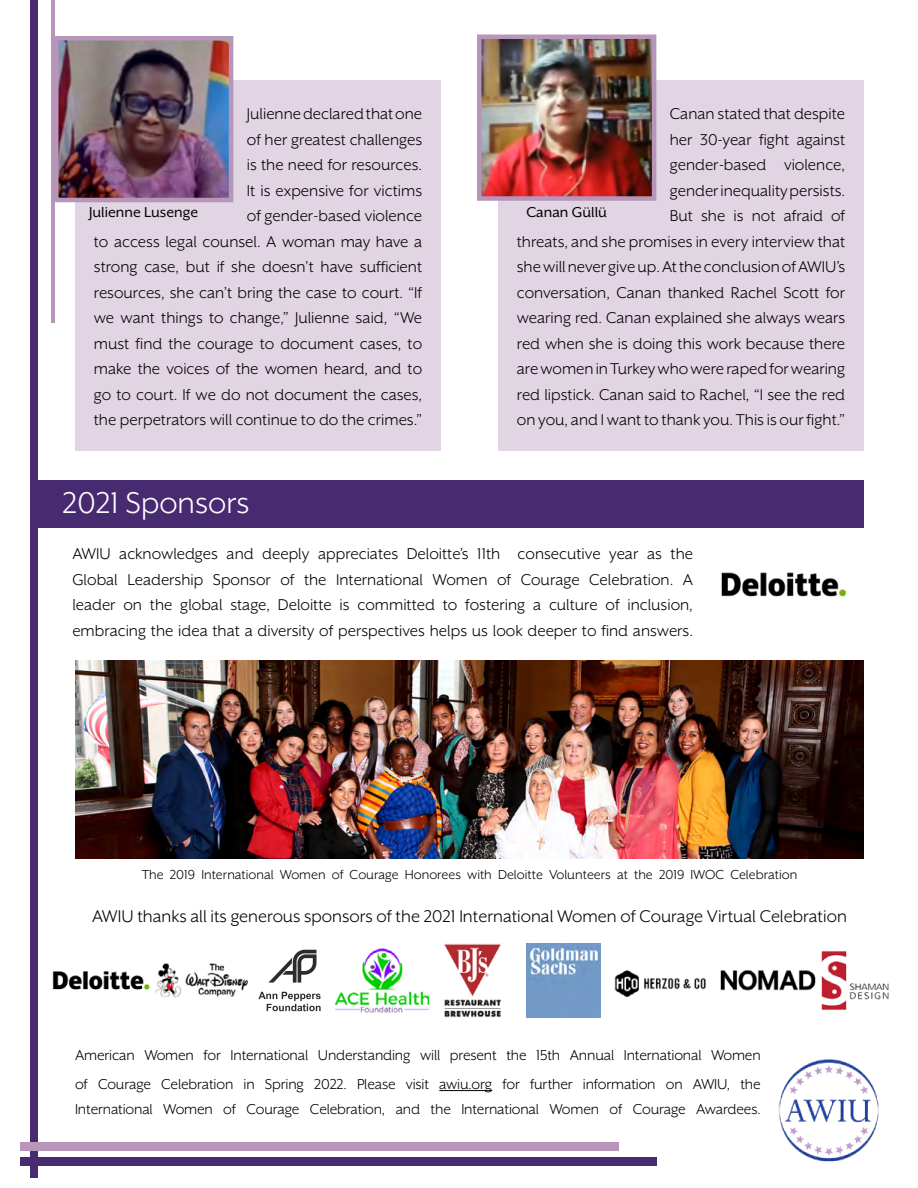
<style>
.page{position:relative;width:918px;height:1188px;background:#fff}
.page>*{position:absolute;margin:0;border:0;box-sizing:border-box;transform-origin:0 0}
.t1{font:34.5px "Mr Eaves XL San OT";color:#fff}
.t2{font:19.5px "Mr Eaves XL San OT";color:#000}
.t3{font:18px/25.5px "Mr Eaves XL San OT";color:#000;text-align:right}
.t4{font:16.5px/28.5px "Mr Eaves XL San OT";letter-spacing:-.01em;color:#000}
.t5{font:16.5px "Mr Eaves XL San OT";color:#000}
.t6{font:15px "Mr Eaves XL San OT";color:#000}
</style>
<div class="page">
<div style="left:75px;top:80px;width:366px;height:370px;background:#e2d5e3"></div>
<img style="left:59px;top:41px;width:169px;height:156px">
<div style="left:54px;top:36px;width:179px;height:166px;border:4px solid #b796ba"></div>
<div style="left:498px;top:80px;width:366px;height:370px;background:#e2d5e3"></div>
<img style="left:482px;top:39px;width:169px;height:157px">
<div style="left:477px;top:34px;width:179px;height:167px;border:4px solid #b796ba"></div>
<div style="left:30px;top:0;width:7px;height:1178px;background:#482a71"></div>
<hr style="left:52px;top:0;width:3px;height:323px;background:#b796ba">
<div style="left:20px;top:1143px;width:599px;height:8px;background:#b796ba"></div>
<div style="left:20px;top:1158px;width:636px;height:8px;background:#482a71"></div>
<img style="left:778px;top:1059px;width:101px;height:103px">
<div style="left:35px;top:480px;width:829px;height:48px;background:#482a71"></div>
<img style="left:75px;top:661px;width:789px;height:198px">
<img style="left:721px;top:572px;width:126px;height:25px">
<hr style="left:439px;top:1090px;width:53px;height:1px;background:#000">
<img style="left:52px;top:963px;width:196px;height:35px">
<svg style="left:258px;top:992px;width:63px;height:19px"></svg>
<svg style="left:268px;top:950px;width:49px;height:33px"></svg>
<img style="left:334px;top:948px;width:96px;height:65px">
<img style="left:444px;top:943px;width:57px;height:74px">
<img style="left:526px;top:943px;width:75px;height:75px">
<img style="left:614px;top:969px;width:92px;height:29px">
<img style="left:720px;top:951px;width:169px;height:59px">
<p class="t3" style="left:94px;top:101px;width:330px">Julienne declared that one<br>of her greatest challenges<br>is the need for resources.<br>It is expensive for victims<br>of gender-based violence<br>to access legal counsel. A woman may have a strong case, but if she doesn’t have sufficient resources, she can’t bring the case to court. “If we want things to change,” Julienne said, “We must find the courage to document cases, to make the voices of the women heard, and to go to court. If we do not document the cases, the perpetrators will continue to do the crimes.”</p>
<p class="t3" style="left:517px;top:101px;width:330px">Canan stated that despite<br>her 30-year fight against<br>gender-based violence,<br>gender inequality persists.<br>But she is not afraid of<br>threats, and she promises in every interview that she will never give up. At the conclusion of AWIU’s conversation, Canan thanked Rachel Scott for wearing red. Canan explained she always wears red when she is doing this work because there are women in Turkey who were raped for wearing red lipstick. Canan said to Rachel, “I see the red on you, and I want to thank you. This is our fight.”</p>
<p class="t5" style="left:89px;top:203px;width:111px">Julienne Lusenge</p>
<p class="t5" style="left:526px;top:203px;width:82px">Canan Güllü</p>
<h1 class="t1" style="left:63px;top:484px;width:188px">2021 Sponsors</h1>
<p class="t3" style="left:72px;top:541px;width:622px;text-align:justify">AWIU acknowledges and deeply appreciates Deloitte’s 11th consecutive year as the Global Leadership Sponsor of the International Women of Courage Celebration. A leader on the global stage, Deloitte is committed to fostering a culture of inclusion, embracing the idea that a diversity of perspectives helps us look deeper to find answers.</p>
<p class="t6" style="left:142px;top:866px;width:657px">The 2019 International Women of Courage Honorees with Deloitte Volunteers at the 2019 IWOC Celebration</p>
<p class="t2" style="left:92px;top:905px;width:756px">AWIU thanks all its generous sponsors of the 2021 International Women of Courage Virtual Celebration</p>
<p class="t4" style="left:75px;top:1041px;width:687px">American Women for International Understanding will present the 15th Annual International Women of Courage Celebration in Spring 2022. Please visit awiu.org for further information on AWIU, the</p>
<p class="t4" style="left:75px;top:1095px;width:687px">International Women of Courage Celebration, and the International Women of Courage Awardees.</p>
</div>
